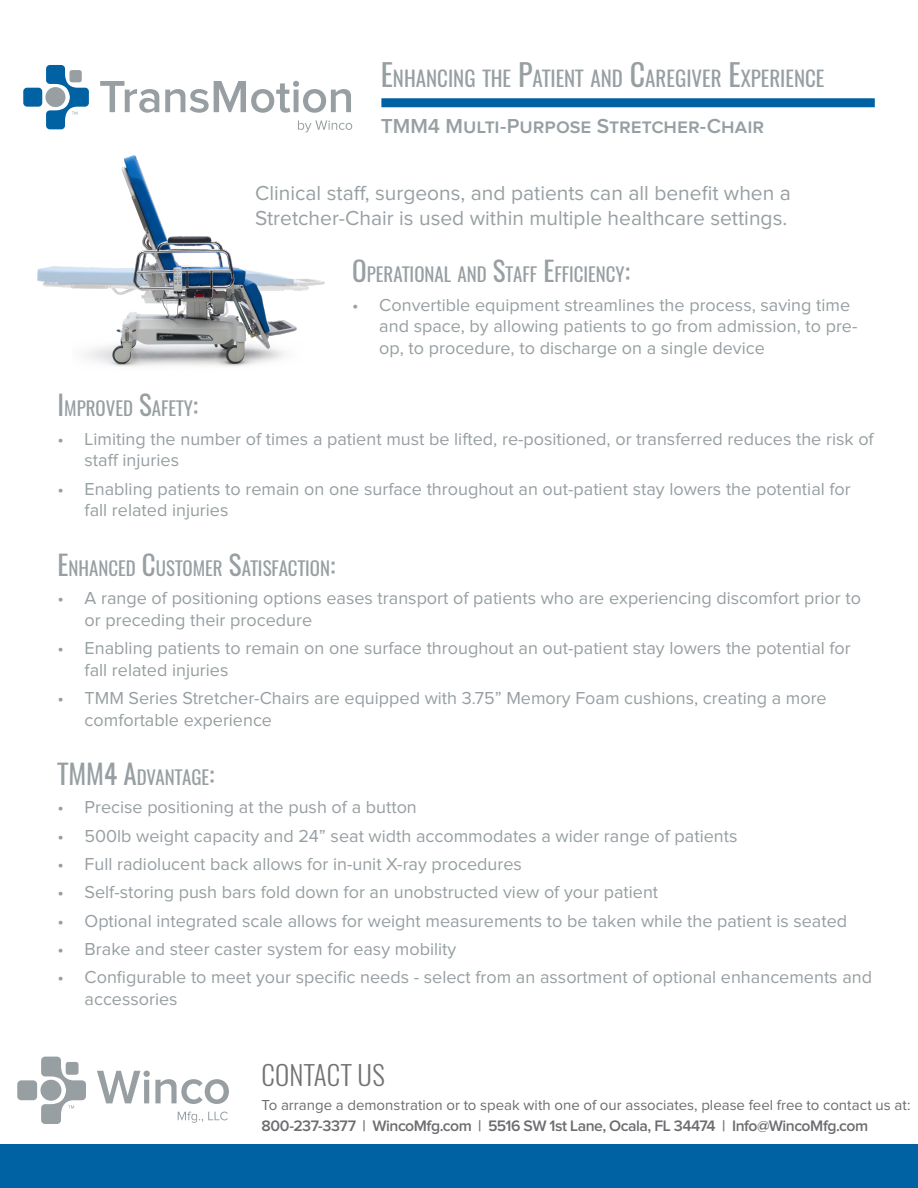
<style>
.page{position:relative;width:918px;height:1188px;background:#fff}
.page>*{position:absolute;margin:0;border:0;box-sizing:border-box;transform-origin:0 0}
.t1{font:300 27px "Oswald";letter-spacing:.01em;color:#717274}
.t2{font:21px/25.2px "Proxima Nova";color:#979fa2}
.t3{font:21px "Oswald";color:#979fa2}
.t4{font:600 21px "Proxima Nova";letter-spacing:-.005em;color:#979fa2}
.t5{font:18.9px "Oswald";color:#979fa2}
.t6{font:18px/21.6px "Proxima Nova";color:#979fa2}
.t7{font:600 15.75px "Proxima Nova";letter-spacing:-.03em;color:#6c6d70}
.t8{font:15px "Proxima Nova";color:#6c6d70}
.s1{font-size:30px}
.s2{font-size:27px}
</style>
<div class="page">
<svg style="left:298px;top:120px;width:54px;height:12px"></svg>
<svg style="left:100px;top:81px;width:59px;height:32px"></svg>
<svg style="left:165px;top:81px;width:186px;height:32px"></svg>
<div style="left:23px;top:88px;width:19px;height:19px;background:#0062a2;border-radius:4px"></div>
<svg style="left:46px;top:65px;width:43px;height:64px"></svg>
<div style="left:381px;top:98px;width:494px;height:9px;background:#0062a2"></div>
<div style="left:0;top:1145px;width:918px;height:43px;background:#0062a2"></div>
<img style="left:37px;top:155px;width:288px;height:212px">
<svg style="left:97px;top:1071px;width:132px;height:33px"></svg>
<div style="left:17px;top:1080px;width:20px;height:20px;background:#979fa2;border-radius:4px"></div>
<svg style="left:41px;top:1057px;width:45px;height:67px"></svg>
<svg style="left:178px;top:1112px;width:50px;height:11px"></svg>
<p class="t3" style="left:381px;top:64px;width:443px"><span class="s1">E</span>NHANCING THE <span class="s1">P</span>ATIENT AND <span class="s1">C</span>AREGIVER <span class="s1">E</span>XPERIENCE</p>
<p class="t4" style="left:381px;top:116px;width:385px">TMM4 Multi-Purpose Stretcher-Chair</p>
<p class="t2" style="left:255px;top:181px;width:537px">Clinical staff, surgeons, and patients can all benefit when a<br>Stretcher-Chair is used within multiple healthcare settings.</p>
<p class="t5" style="left:352px;top:261px;width:279px"><span class="s2">O</span>PERATIONAL AND <span class="s2">S</span>TAFF <span class="s2">E</span>FFICIENCY<span class="s2">:</span></p>
<p class="t6" style="left:379px;top:295px;width:480px;text-indent:-27px">• Convertible equipment streamlines the process, saving time and space, by allowing patients to go from admission, to pre&shy;op, to procedure, to discharge on a single device</p>
<p class="t5" style="left:58px;top:396px;width:142px"><span class="s2">I</span> MPROVED <span class="s2">S</span>AFETY<span class="s2">:</span></p>
<p class="t6" style="left:85px;top:429px;width:791px;text-indent:-27px">• Limiting the number of times a patient must be lifted, re-positioned, or transferred reduces the risk of staff injuries</p>
<p class="t6" style="left:85px;top:479px;width:768px;text-indent:-27px">• Enabling patients to remain on one surface throughout an out-patient stay lowers the potential for fall related injuries</p>
<p class="t5" style="left:58px;top:555px;width:279px"><span class="s2">E</span>NHANCED <span class="s2">C</span>USTOMER <span class="s2">S</span>ATISFACTION<span class="s2">:</span></p>
<p class="t6" style="left:85px;top:588px;width:778px;text-indent:-27px">• A range of positioning options eases transport of patients who are experiencing discomfort prior to or preceding their procedure</p>
<p class="t6" style="left:85px;top:638px;width:768px;text-indent:-27px">• Enabling patients to remain on one surface throughout an out-patient stay lowers the potential for fall related injuries</p>
<p class="t6" style="left:85px;top:688px;width:744px;text-indent:-27px">• TMM Series Stretcher-Chairs are equipped with 3.75” Memory Foam cushions, creating a more comfortable experience</p>
<p class="t5" style="left:58px;top:764px;width:159px"><span class="s2">TMM4 A</span>DVANTAGE<span class="s2">:</span></p>
<p class="t6" style="left:58px;top:797px;width:361px">• Precise positioning at the push of a button</p>
<p class="t6" style="left:58px;top:826px;width:681px">• 500lb weight capacity and 24” seat width accommodates a wider range of patients</p>
<p class="t6" style="left:58px;top:854px;width:466px">• Full radiolucent back allows for in-unit X-ray procedures</p>
<p class="t6" style="left:58px;top:882px;width:602px">• Self-storing push bars fold down for an unobstructed view of your patient</p>
<p class="t6" style="left:58px;top:911px;width:791px">• Optional integrated scale allows for weight measurements to be taken while the patient is seated</p>
<p class="t6" style="left:58px;top:939px;width:400px">• Brake and steer caster system for easy mobility</p>
<p class="t6" style="left:85px;top:967px;width:789px;text-indent:-27px">• Configurable to meet your specific needs - select from an assortment of optional enhancements and accessories</p>
<p class="t1" style="left:261px;top:1057px;width:125px">CONTACT US</p>
<p class="t8" style="left:261px;top:1098px;width:651px">To arrange a demonstration or to speak with one of our associates, please feel free to contact us at:</p>
<p class="t7" style="left:261px;top:1118px;width:608px">800-237-3377 | WincoMfg.com | 5516 SW 1st Lane, Ocala, FL 34474 | Info@WincoMfg.com</p>
</div>
